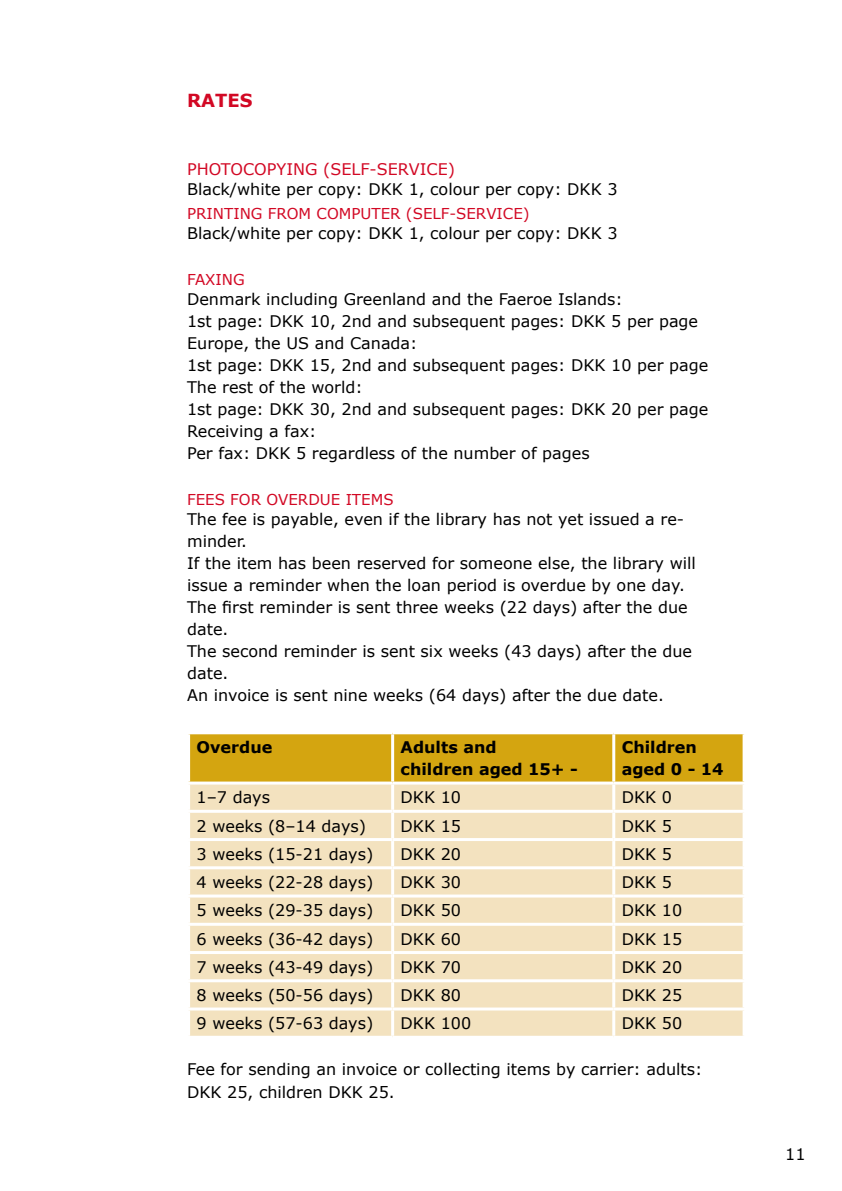
<style>
.page{position:relative;width:842px;height:1191px;background:#fff}
.page>*{position:absolute;margin:0;border:0;box-sizing:border-box;transform-origin:0 0}
.t1{font:700 18px "Verdana";color:#d20824}
.t2{font:16px/22px "Verdana";color:#000}
.t3{font:700 16px/22px "Verdana";color:#000}
.t4{font:16px "Verdana";color:#d20824}
.t5{font:15px "Verdana";color:#d20824}
</style>
<div class="page">
<div style="left:190px;top:734px;width:553px;height:47px;background:#d4a510"></div>
<div style="left:190px;top:784px;width:553px;height:251px;background:#f3e2bf"></div>
<hr style="left:391px;top:734px;width:3px;height:47px;background:#fff">
<hr style="left:612px;top:734px;width:3px;height:47px;background:#fff">
<hr style="left:391px;top:784px;width:3px;height:26px;background:#fff">
<hr style="left:612px;top:784px;width:3px;height:26px;background:#fff">
<hr style="left:187px;top:810px;width:206px;height:3px;background:#fff">
<hr style="left:393px;top:810px;width:221px;height:3px;background:#fff">
<hr style="left:391px;top:813px;width:3px;height:25px;background:#fff">
<hr style="left:614px;top:810px;width:132px;height:3px;background:#fff">
<hr style="left:612px;top:813px;width:3px;height:25px;background:#fff">
<hr style="left:187px;top:838px;width:206px;height:3px;background:#fff">
<hr style="left:393px;top:838px;width:221px;height:3px;background:#fff">
<hr style="left:391px;top:841px;width:3px;height:25px;background:#fff">
<hr style="left:614px;top:838px;width:132px;height:3px;background:#fff">
<hr style="left:612px;top:841px;width:3px;height:25px;background:#fff">
<hr style="left:187px;top:866px;width:206px;height:3px;background:#fff">
<hr style="left:393px;top:866px;width:221px;height:3px;background:#fff">
<hr style="left:391px;top:869px;width:3px;height:25px;background:#fff">
<hr style="left:614px;top:866px;width:132px;height:3px;background:#fff">
<hr style="left:612px;top:869px;width:3px;height:25px;background:#fff">
<hr style="left:187px;top:894px;width:206px;height:3px;background:#fff">
<hr style="left:393px;top:894px;width:221px;height:3px;background:#fff">
<hr style="left:391px;top:897px;width:3px;height:25px;background:#fff">
<hr style="left:614px;top:894px;width:132px;height:3px;background:#fff">
<hr style="left:612px;top:897px;width:3px;height:25px;background:#fff">
<hr style="left:187px;top:922px;width:206px;height:3px;background:#fff">
<hr style="left:393px;top:922px;width:221px;height:3px;background:#fff">
<hr style="left:391px;top:925px;width:3px;height:26px;background:#fff">
<hr style="left:614px;top:922px;width:132px;height:3px;background:#fff">
<hr style="left:612px;top:925px;width:3px;height:26px;background:#fff">
<hr style="left:187px;top:951px;width:206px;height:3px;background:#fff">
<hr style="left:393px;top:951px;width:221px;height:3px;background:#fff">
<hr style="left:391px;top:954px;width:3px;height:25px;background:#fff">
<hr style="left:614px;top:951px;width:132px;height:3px;background:#fff">
<hr style="left:612px;top:954px;width:3px;height:25px;background:#fff">
<hr style="left:187px;top:979px;width:206px;height:3px;background:#fff">
<hr style="left:393px;top:979px;width:221px;height:3px;background:#fff">
<hr style="left:391px;top:982px;width:3px;height:25px;background:#fff">
<hr style="left:614px;top:979px;width:132px;height:3px;background:#fff">
<hr style="left:612px;top:982px;width:3px;height:25px;background:#fff">
<hr style="left:187px;top:1007px;width:206px;height:3px;background:#fff">
<hr style="left:393px;top:1007px;width:221px;height:3px;background:#fff">
<hr style="left:391px;top:1010px;width:3px;height:25px;background:#fff">
<hr style="left:614px;top:1007px;width:132px;height:3px;background:#fff">
<hr style="left:612px;top:1010px;width:3px;height:25px;background:#fff">
<p class="t1" style="left:187px;top:88px;width:67px">RATES</p>
<p class="t4" style="left:187px;top:158px;width:270px">PHOTOCOPYING (SELF-SERVICE)</p>
<p class="t2" style="left:187px;top:178px;width:432px">Black/white per copy: DKK 1, colour per copy: DKK 3</p>
<p class="t5" style="left:187px;top:203px;width:344px">PRINTING FROM COMPUTER (SELF-SERVICE)</p>
<p class="t2" style="left:187px;top:222px;width:432px">Black/white per copy: DKK 1, colour per copy: DKK 3</p>
<p class="t5" style="left:187px;top:269px;width:59px">FAXING</p>
<p class="t2" style="left:187px;top:288px;width:523px">Denmark including Greenland and the Faeroe Islands:<br>1st page: DKK 10, 2nd and subsequent pages: DKK 5 per page Europe, the US and Canada:<br>1st page: DKK 15, 2nd and subsequent pages: DKK 10 per page The rest of the world:<br>1st page: DKK 30, 2nd and subsequent pages: DKK 20 per page Receiving a fax:<br>Per fax: DKK 5 regardless of the number of pages</p>
<p class="t5" style="left:187px;top:489px;width:208px">FEES FOR OVERDUE ITEMS</p>
<p class="t2" style="left:187px;top:508px;width:510px">The fee is payable, even if the library has not yet issued a re&shy;minder.<br>If the item has been reserved for someone else, the library will issue a reminder when the loan period is overdue by one day.<br>The first reminder is sent three weeks (22 days) after the due date.<br>The second reminder is sent six weeks (43 days) after the due date.<br>An invoice is sent nine weeks (64 days) after the due date.</p>
<p class="t3" style="left:197px;top:736px;width:77px">Overdue</p>
<p class="t3" style="left:401px;top:736px;width:179px">Adults and<br>children aged 15+ -</p>
<p class="t3" style="left:622px;top:736px;width:103px">Children aged 0 - 14</p>
<p class="t2" style="left:197px;top:786px;width:75px">1–7 days</p>
<p class="t2" style="left:401px;top:786px;width:62px">DKK 10</p>
<p class="t2" style="left:622px;top:786px;width:52px">DKK 0</p>
<p class="t2" style="left:197px;top:814px;width:171px">2 weeks (8–14 days)</p>
<p class="t2" style="left:401px;top:814px;width:62px">DKK 15</p>
<p class="t2" style="left:622px;top:814px;width:52px">DKK 5</p>
<p class="t2" style="left:197px;top:843px;width:178px">3 weeks (15-21 days)</p>
<p class="t2" style="left:401px;top:843px;width:62px">DKK 20</p>
<p class="t2" style="left:622px;top:843px;width:52px">DKK 5</p>
<p class="t2" style="left:197px;top:871px;width:178px">4 weeks (22-28 days)</p>
<p class="t2" style="left:401px;top:871px;width:62px">DKK 30</p>
<p class="t2" style="left:622px;top:871px;width:52px">DKK 5</p>
<p class="t2" style="left:197px;top:899px;width:178px">5 weeks (29-35 days)</p>
<p class="t2" style="left:401px;top:899px;width:62px">DKK 50</p>
<p class="t2" style="left:622px;top:899px;width:62px">DKK 10</p>
<p class="t2" style="left:197px;top:927px;width:178px">6 weeks (36-42 days)</p>
<p class="t2" style="left:401px;top:927px;width:62px">DKK 60</p>
<p class="t2" style="left:622px;top:927px;width:62px">DKK 15</p>
<p class="t2" style="left:197px;top:955px;width:178px">7 weeks (43-49 days)</p>
<p class="t2" style="left:401px;top:955px;width:62px">DKK 70</p>
<p class="t2" style="left:622px;top:955px;width:62px">DKK 20</p>
<p class="t2" style="left:197px;top:984px;width:178px">8 weeks (50-56 days)</p>
<p class="t2" style="left:401px;top:984px;width:62px">DKK 80</p>
<p class="t2" style="left:622px;top:984px;width:62px">DKK 25</p>
<p class="t2" style="left:197px;top:1012px;width:178px">9 weeks (57-63 days)</p>
<p class="t2" style="left:401px;top:1012px;width:72px">DKK 100</p>
<p class="t2" style="left:622px;top:1012px;width:62px">DKK 50</p>
<p class="t2" style="left:187px;top:1058px;width:517px">Fee for sending an invoice or collecting items by carrier: adults:<br>DKK 25, children DKK 25.</p>
<p class="t2" style="left:785px;top:1143px;width:22px">11</p>
</div>
